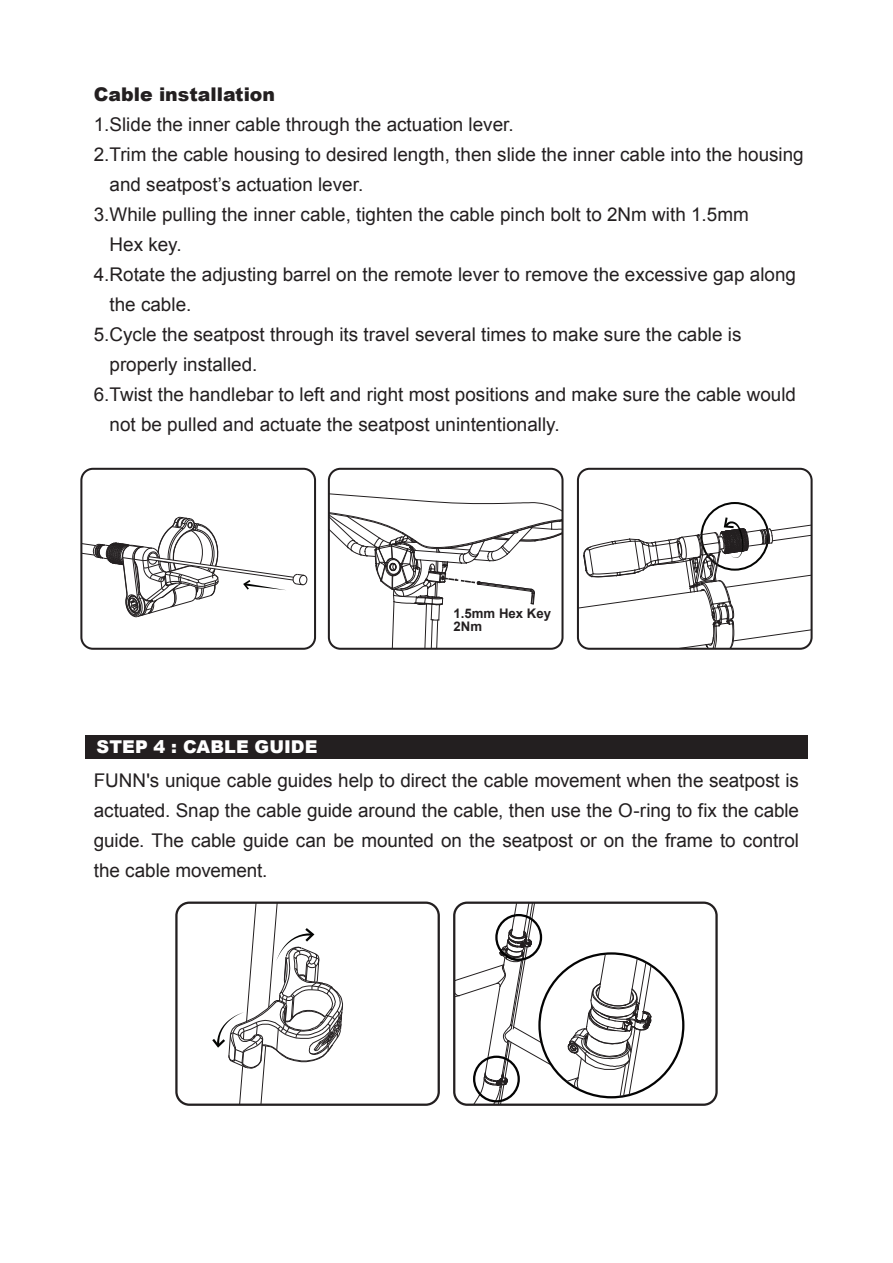
<style>
.page{position:relative;width:893px;height:1263px;background:#fff}
.page>*{position:absolute;margin:0;border:0;box-sizing:border-box;transform-origin:0 0}
.t1{font:18.9px/30px "Arial";color:#231f20;text-align:justify}
.t2{font:900 18.9px "Arial";color:#231f20}
.t3{font:900 17.7px "Arial";color:#fff}
.t4{font:700 13.2px/13.2px "Arial";color:#231f20}
</style>
<div class="page">
<div style="left:80px;top:468px;width:236px;height:182px;border:2px solid #231f20;border-radius:12px"></div>
<svg style="left:81px;top:469px;width:226px;height:148px"></svg>
<div style="left:328px;top:468px;width:235px;height:182px;border:2px solid #231f20;border-radius:12px"></div>
<svg style="left:329px;top:489px;width:233px;height:160px"></svg>
<svg style="left:578px;top:469px;width:234px;height:181px"></svg>
<div style="left:175px;top:901px;width:265px;height:205px;border:2px solid #231f20;border-radius:13px"></div>
<svg style="left:176px;top:903px;width:167px;height:202px"></svg>
<div style="left:453px;top:901px;width:265px;height:205px;border:2px solid #231f20;border-radius:13px"></div>
<svg style="left:454px;top:903px;width:211px;height:202px"></svg>
<div style="left:473px;top:1055px;width:47px;height:47px;border:2px solid #030303;border-radius:50%"></div>
<div style="left:495px;top:914px;width:47px;height:47px;border:2px solid #030303;border-radius:50%"></div>
<div style="left:85px;top:735px;width:723px;height:23px;background:#231f20"></div>
<p class="t2" style="left:94px;top:81px;width:183px">Cable installation</p>
<p class="t1" style="left:94px;top:110px;width:421px">1.Slide the inner cable through the actuation lever.</p>
<p class="t1" style="left:94px;top:140px;width:711px">2.Trim the cable housing to desired length, then slide the inner cable into the housing</p>
<p class="t1" style="left:110px;top:170px;width:255px">and seatpost’s actuation lever.</p>
<p class="t1" style="left:94px;top:200px;width:656px">3.While pulling the inner cable, tighten the cable pinch bolt to 2Nm with 1.5mm</p>
<p class="t1" style="left:110px;top:230px;width:74px">Hex key.</p>
<p class="t1" style="left:94px;top:260px;width:704px">4.Rotate the adjusting barrel on the remote lever to remove the excessive gap along</p>
<p class="t1" style="left:110px;top:290px;width:83px">the cable.</p>
<p class="t1" style="left:94px;top:320px;width:649px">5.Cycle the seatpost through its travel several times to make sure the cable is</p>
<p class="t1" style="left:110px;top:350px;width:149px">properly installed.</p>
<p class="t1" style="left:94px;top:380px;width:704px">6.Twist the handlebar to left and right most positions and make sure the cable would</p>
<p class="t1" style="left:110px;top:410px;width:452px">not be pulled and actuate the seatpost unintentionally.</p>
<p class="t3" style="left:97px;top:734px;width:222px">STEP 4 : CABLE GUIDE</p>
<p class="t4" style="left:454px;top:607px;width:99px">1.5mm Hex Key<br>2Nm</p>
<p class="t1" style="left:94px;top:765px;width:707px">FUNN's unique cable guides help to direct the cable movement when the seatpost is actuated. Snap the cable guide around the cable, then use the O-ring to fix the cable guide. The cable guide can be mounted on the seatpost or on the frame to control the cable movement.</p>
</div>
